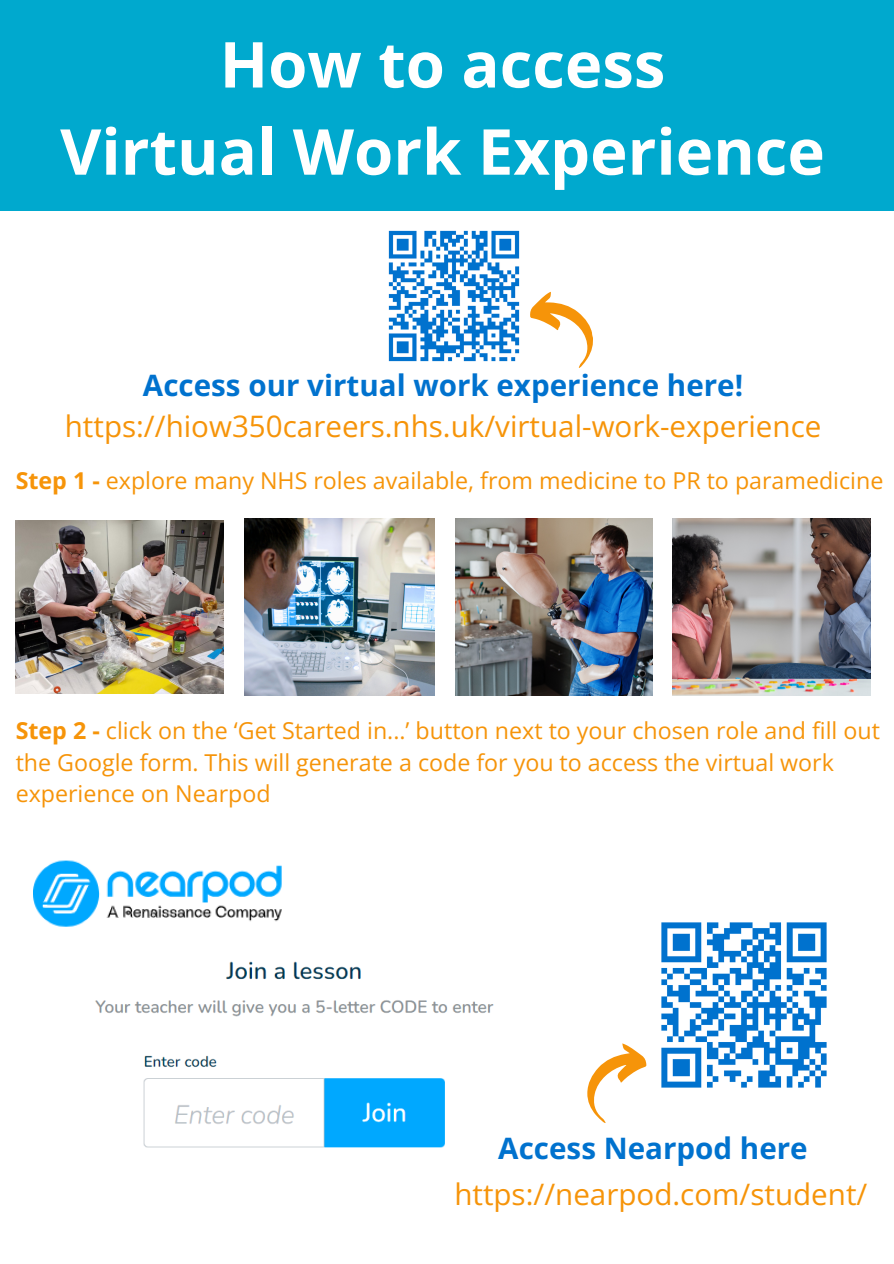
<style>
.page{position:relative;width:894px;height:1264px;background:#fff}
.page>*{position:absolute;margin:0;border:0;box-sizing:border-box;transform-origin:0 0}
.t1{font:700 63.3px/87.2px "Open Sans";color:#fff;text-align:center}
.t2{font:29.55px/41.2px "Open Sans";color:#f69409;text-align:center}
.t3{font:700 29.55px "Open Sans";color:#0072ce}
.t4{font:23.25px/31.7px "Open Sans";color:#f69409}
.s1{font-weight:700;color:#0072ce}
.s2{font-weight:700}
</style>
<div class="page">
<div style="left:0;top:0;width:893px;height:210px;background:#00a9ce"></div>
<img style="left:388px;top:230px;width:132px;height:132px">
<svg style="left:530px;top:291px;width:63px;height:77px"></svg>
<img style="left:16px;top:520px;width:208px;height:173px">
<img style="left:244px;top:518px;width:190px;height:178px">
<img style="left:455px;top:518px;width:197px;height:178px">
<img style="left:672px;top:518px;width:198px;height:178px">
<img style="left:34px;top:860px;width:248px;height:67px">
<img style="left:95px;top:961px;width:399px;height:187px">
<img style="left:661px;top:922px;width:166px;height:166px">
<svg style="left:587px;top:1043px;width:59px;height:80px"></svg>
<p class="t1" style="left:60px;top:19px;width:766px">How to access<br>Virtual Work Experience</p>
<p class="t2" style="left:65px;top:364px;width:758px"><span class="s1">Access our virtual work experience here! </span>https://hiow350careers.nhs.uk/virtual-work-experience</p>
<p class="t4" style="left:16px;top:464px;width:869px"><span class="s2">Step 1 -</span> explore many NHS roles available, from medicine to PR to paramedicine</p>
<p class="t4" style="left:16px;top:714px;width:865px"><span class="s2">Step 2 -</span> click on the ‘Get Started in...’ button next to your chosen role and fill out the Google form. This will generate a code for you to access the virtual work experience on Nearpod</p>
<p class="t3" style="left:498px;top:1127px;width:311px">Access Nearpod here</p>
<p class="t2" style="left:454px;top:1173px;width:414px">https://nearpod.com/student/</p>
</div>
